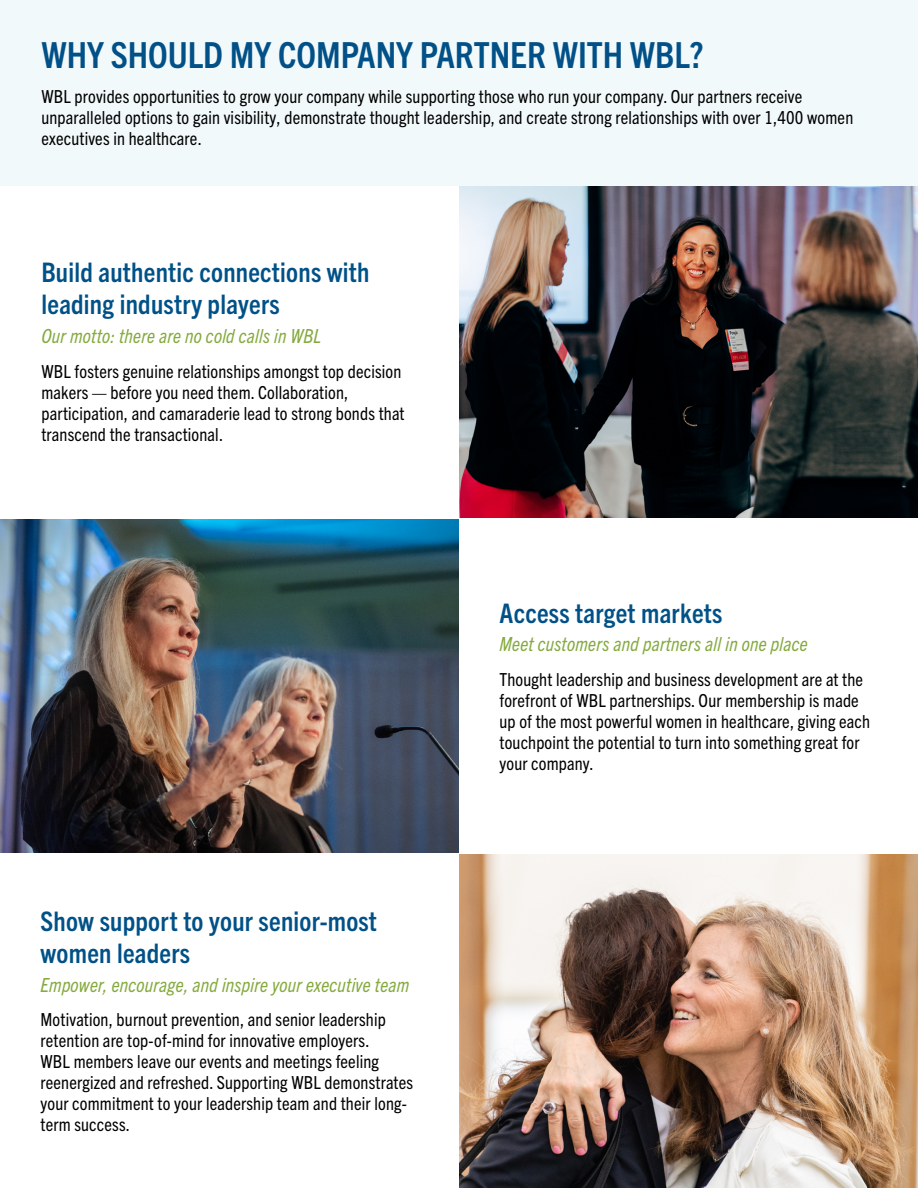
<style>
.page{position:relative;width:918px;height:1188px;background:#fff}
.page>*{position:absolute;margin:0;border:0;box-sizing:border-box;transform-origin:0 0}
.t1{font:700 condensed 36px "Trade Gothic Next LT Pro";color:#015087}
.t2{font:700 condensed 27px/32.4px "Trade Gothic Next LT Pro";letter-spacing:.01em;color:#005187}
.t3{font:italic condensed 19.5px "Trade Gothic Next LT Pro";letter-spacing:.01em;color:#85aa3f}
.t4{font:condensed 18px/21px "Trade Gothic Next LT Pro";letter-spacing:.01em;color:#000101}
.t5{font:condensed 18px/21px "Trade Gothic Next LT Pro";letter-spacing:.01em;color:#000}
</style>
<div class="page">
<img style="left:460px;top:185px;width:458px;height:333px">
<img style="left:1px;top:520px;width:458px;height:333px">
<img style="left:460px;top:855px;width:458px;height:333px">
<div style="left:1px;top:0;width:917px;height:185px;background:#f2f9fa"></div>
<h1 class="t1" style="left:41px;top:31px;width:664px">WHY SHOULD MY COMPANY PARTNER WITH WBL?</h1>
<p class="t5" style="left:41px;top:85px;width:813px">WBL provides opportunities to grow your company while supporting those who run your company. Our partners receive unparalleled options to gain visibility, demonstrate thought leadership, and create strong relationships with over 1,400 women executives in healthcare.</p>
<h2 class="t2" style="left:41px;top:254px;width:330px">Build authentic connections with leading industry players</h2>
<p class="t3" style="left:41px;top:323px;width:282px">Our motto: there are no cold calls in WBL</p>
<p class="t4" style="left:41px;top:360px;width:365px">WBL fosters genuine relationships amongst top decision makers — before you need them. Collaboration, participation, and camaraderie lead to strong bonds that transcend the transactional.</p>
<h2 class="t2" style="left:40px;top:903px;width:338px">Show support to your senior-most women leaders</h2>
<p class="t3" style="left:40px;top:971px;width:370px">Empower, encourage, and inspire your executive team</p>
<p class="t4" style="left:40px;top:1008px;width:374px">Motivation, burnout prevention, and senior leadership retention are top-of-mind for innovative employers.<br>WBL members leave our events and meetings feeling reenergized and refreshed. Supporting WBL demonstrates your commitment to your leadership team and their long&shy;term success.</p>
<h2 class="t2" style="left:500px;top:595px;width:224px">Access target markets</h2>
<p class="t3" style="left:500px;top:631px;width:310px">Meet customers and partners all in one place</p>
<p class="t4" style="left:500px;top:668px;width:372px">Thought leadership and business development are at the forefront of WBL partnerships. Our membership is made up of the most powerful women in healthcare, giving each touchpoint the potential to turn into something great for your company.</p>
</div>
